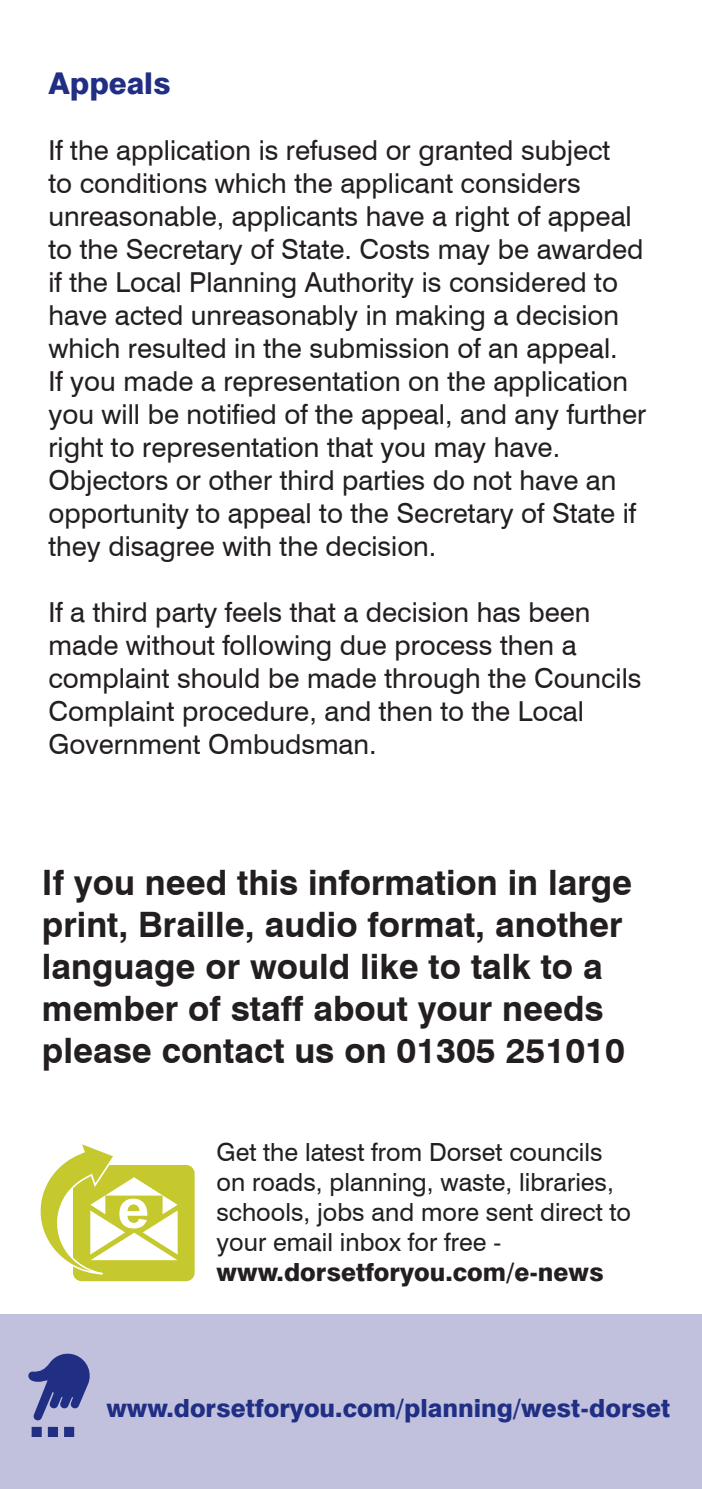
<style>
.page{position:relative;width:702px;height:1489px;background:#fff}
.page>*{position:absolute;margin:0;border:0;box-sizing:border-box;transform-origin:0 0}
.t1{font:700 35px/42px "Swiss 721 BT";color:#231f20}
.t2{font:800 30px "Swiss 721 BT";color:#202e84}
.t3{font:27.5px/33px "Swiss 721 BT";color:#231f20}
.t4{font:25px/30px "Swiss 721 BT";color:#231f20}
.t5{font:800 25px "Swiss 721 BT";color:#202e84}
.t6{font:800 25px "Swiss 721 BT";color:#231f20}
</style>
<div class="page">
<div style="left:0;top:1313px;width:702px;height:175px;background:#c1c1dd"></div>
<svg style="left:28px;top:1353px;width:62px;height:83px"></svg>
<div style="left:73px;top:1164px;width:122px;height:117px;background:#c5c92e;border-radius:8px"></div>
<svg style="left:40px;top:1144px;width:138px;height:131px"></svg>
<p class="t2" style="left:48px;top:65px;width:124px">Appeals</p>
<p class="t3" style="left:48px;top:133px;width:599px">If the application is refused or granted subject<br>to conditions which the applicant considers unreasonable, applicants have a right of appeal to the Secretary of State. Costs may be awarded if the Local Planning Authority is considered to have acted unreasonably in making a decision which resulted in the submission of an appeal.<br>If you made a representation on the application you will be notified of the appeal, and any further right to representation that you may have.<br>Objectors or other third parties do not have an opportunity to appeal to the Secretary of State if they disagree with the decision.</p>
<p class="t3" style="left:48px;top:595px;width:594px">If a third party feels that a decision has been made without following due process then a complaint should be made through the Councils Complaint procedure, and then to the Local Government Ombudsman.</p>
<p class="t1" style="left:42px;top:860px;width:591px">If you need this information in large print, Braille, audio format, another language or would like to talk to a member of staff about your needs please contact us on 01305 251010</p>
<p class="t4" style="left:216px;top:1136px;width:416px">Get the latest from Dorset councils on roads, planning, waste, libraries, schools, jobs and more sent direct to your email inbox for free -</p>
<p class="t6" style="left:216px;top:1256px;width:389px">www.dorsetforyou.com/e-news</p>
<p class="t5" style="left:106px;top:1392px;width:565px">www.dorsetforyou.com/planning/west-dorset</p>
</div>
